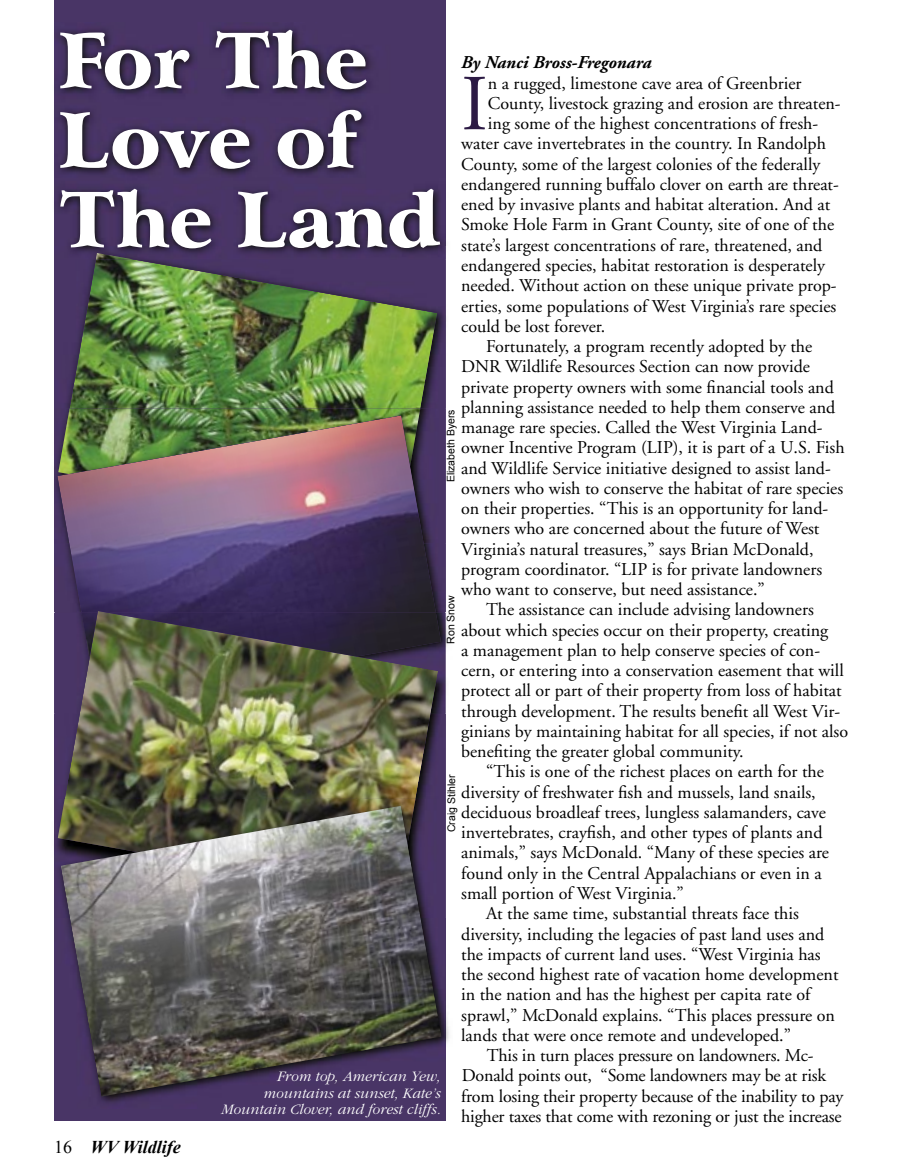
<style>
.page{position:relative;width:905px;height:1175px;background:#fff}
.page>*{position:absolute;margin:0;border:0;box-sizing:border-box;transform-origin:0 0}
.t1{font:79.05px "Adobe Garamond";color:#2c1a44}
.t2{font:900 76.5px/79.5px "Arrus BT";letter-spacing:-.01em;color:#fff}
.t3{font:18px "Adobe Garamond";color:#000}
.t4{font:italic 700 18px "Adobe Garamond";color:#000}
.t5{font:italic 700 18px "Times New Roman";color:#000}
.t6{font:18px "Times New Roman";color:#000}
.t7{font:italic 300 15px/16.5px "Garamond";color:#fff;text-align:right}
.t8{font:10.5px "Arial";color:#000}
</style>
<div class="page">
<div style="left:54px;top:0;width:392px;height:1120px;background:#493566"></div>
<img style="left:70px;top:259px;width:367px;height:149px">
<img style="left:58px;top:28px;width:386px;height:218px">
<img style="left:70px;top:246px;width:376px;height:13px">
<img style="left:96px;top:253px;width:37px;height:6px">
<img style="left:66px;top:408px;width:354px;height:7px">
<img style="left:57px;top:415px;width:379px;height:196px">
<img style="left:438px;top:612px;width:11px;height:102px">
<img style="left:65px;top:611px;width:373px;height:188px">
<img style="left:56px;top:799px;width:390px;height:119px">
<img style="left:58px;top:799px;width:357px;height:99px">
<img style="left:61px;top:805px;width:381px;height:291px">
<h2 class="t2" style="left:59px;top:23px;width:383px">For The<br>Love of<br>The Land</h2>
<p class="t4" style="left:461px;top:53px;width:192px">By Nanci Bross-Fregonara</p>
<h1 class="t1" style="left:461px;top:62px;width:28px">I</h1>
<p class="t3" style="left:488px;top:73px;width:315px">n a rugged, limestone cave area of Greenbrier</p>
<p class="t3" style="left:488px;top:94px;width:354px">County, livestock grazing and erosion are threaten-</p>
<p class="t3" style="left:488px;top:114px;width:332px">ing some of the highest concentrations of fresh-</p>
<p class="t3" style="left:461px;top:134px;width:366px">water cave invertebrates in the country. In Randolph</p>
<p class="t3" style="left:461px;top:154px;width:360px">County, some of the largest colonies of the federally</p>
<p class="t3" style="left:461px;top:175px;width:379px">endangered running buffalo clover on earth are threat-</p>
<p class="t3" style="left:461px;top:195px;width:370px">ened by invasive plants and habitat alteration. And at</p>
<p class="t3" style="left:461px;top:215px;width:374px">Smoke Hole Farm in Grant County, site of one of the</p>
<p class="t3" style="left:461px;top:235px;width:363px">state’s largest concentrations of rare, threatened, and</p>
<p class="t3" style="left:461px;top:256px;width:365px">endangered species, habitat restoration is desperately</p>
<p class="t3" style="left:461px;top:276px;width:377px">needed. Without action on these unique private prop-</p>
<p class="t3" style="left:461px;top:296px;width:377px">erties, some populations of West Virginia’s rare species</p>
<p class="t3" style="left:461px;top:316px;width:146px">could be lost forever.</p>
<p class="t3" style="left:486px;top:337px;width:328px">Fortunately, a program recently adopted by the</p>
<p class="t3" style="left:461px;top:357px;width:350px">DNR Wildlife Resources Section can now provide</p>
<p class="t3" style="left:461px;top:377px;width:374px">private property owners with some financial tools and</p>
<p class="t3" style="left:461px;top:397px;width:376px">planning assistance needed to help them conserve and</p>
<p class="t3" style="left:461px;top:418px;width:363px">manage rare species. Called the West Virginia Land-</p>
<p class="t3" style="left:461px;top:438px;width:385px">owner Incentive Program (LIP), it is part of a U.S. Fish</p>
<p class="t3" style="left:461px;top:458px;width:371px">and Wildlife Service initiative designed to assist land-</p>
<p class="t3" style="left:461px;top:478px;width:383px">owners who wish to conserve the habitat of rare species</p>
<p class="t3" style="left:461px;top:499px;width:368px">on their properties. “This is an opportunity for land-</p>
<p class="t3" style="left:461px;top:519px;width:360px">owners who are concerned about the future of West</p>
<p class="t3" style="left:461px;top:539px;width:354px">Virginia’s natural treasures,” says Brian McDonald,</p>
<p class="t3" style="left:461px;top:559px;width:362px">program coordinator. “LIP is for private landowners</p>
<p class="t3" style="left:461px;top:580px;width:305px">who want to conserve, but need assistance.”</p>
<p class="t3" style="left:486px;top:600px;width:329px">The assistance can include advising landowners</p>
<p class="t3" style="left:461px;top:620px;width:368px">about which species occur on their property, creating</p>
<p class="t3" style="left:461px;top:640px;width:360px">a management plan to help conserve species of con-</p>
<p class="t3" style="left:461px;top:661px;width:384px">cern, or entering into a conservation easement that will</p>
<p class="t3" style="left:461px;top:681px;width:382px">protect all or part of their property from loss of habitat</p>
<p class="t3" style="left:461px;top:701px;width:380px">through development. The results benefit all West Vir-</p>
<p class="t3" style="left:461px;top:721px;width:388px">ginians by maintaining habitat for all species, if not also</p>
<p class="t3" style="left:461px;top:742px;width:284px">benefiting the greater global community.</p>
<p class="t3" style="left:486px;top:762px;width:339px">“This is one of the richest places on earth for the</p>
<p class="t3" style="left:461px;top:782px;width:356px">diversity of freshwater fish and mussels, land snails,</p>
<p class="t3" style="left:461px;top:802px;width:366px">deciduous broadleaf trees, lungless salamanders, cave</p>
<p class="t3" style="left:461px;top:823px;width:363px">invertebrates, crayfish, and other types of plants and</p>
<p class="t3" style="left:461px;top:843px;width:369px">animals,” says McDonald. “Many of these species are</p>
<p class="t3" style="left:461px;top:863px;width:362px">found only in the Central Appalachians or even in a</p>
<p class="t3" style="left:461px;top:883px;width:224px">small portion of West Virginia.”</p>
<p class="t3" style="left:486px;top:904px;width:314px">At the same time, substantial threats face this</p>
<p class="t3" style="left:461px;top:924px;width:365px">diversity, including the legacies of past land uses and</p>
<p class="t3" style="left:461px;top:944px;width:361px">the impacts of current land uses. “West Virginia has</p>
<p class="t3" style="left:461px;top:964px;width:379px">the second highest rate of vacation home development</p>
<p class="t3" style="left:461px;top:985px;width:351px">in the nation and has the highest per capita rate of</p>
<p class="t3" style="left:461px;top:1005px;width:375px">sprawl,” McDonald explains. “This places pressure on</p>
<p class="t3" style="left:461px;top:1025px;width:331px">lands that were once remote and undeveloped.”</p>
<p class="t3" style="left:487px;top:1045px;width:328px">This in turn places pressure on landowners. Mc-</p>
<p class="t3" style="left:462px;top:1066px;width:366px">Donald points out, “Some landowners may be at risk</p>
<p class="t3" style="left:461px;top:1086px;width:384px">from losing their property because of the inability to pay</p>
<p class="t3" style="left:461px;top:1106px;width:382px">higher taxes that come with rezoning or just the increase</p>
<p class="t8" style="left:444px;top:482px;width:74px;rotate:-90deg">Elizabeth Byers</p>
<p class="t8" style="left:444px;top:644px;width:50px;rotate:-90deg">Ron Snow</p>
<p class="t8" style="left:444px;top:832px;width:59px;rotate:-90deg">Craig Stihler</p>
<p class="t7" style="left:221px;top:1068px;width:221px">From top, American Yew, mountains at sunset, Kate’s<br>Mountain Clover, and forest cliffs.</p>
<p class="t6" style="left:54px;top:1134px;width:19px">16</p>
<p class="t5" style="left:91px;top:1134px;width:92px">WV Wildlife</p>
</div>
